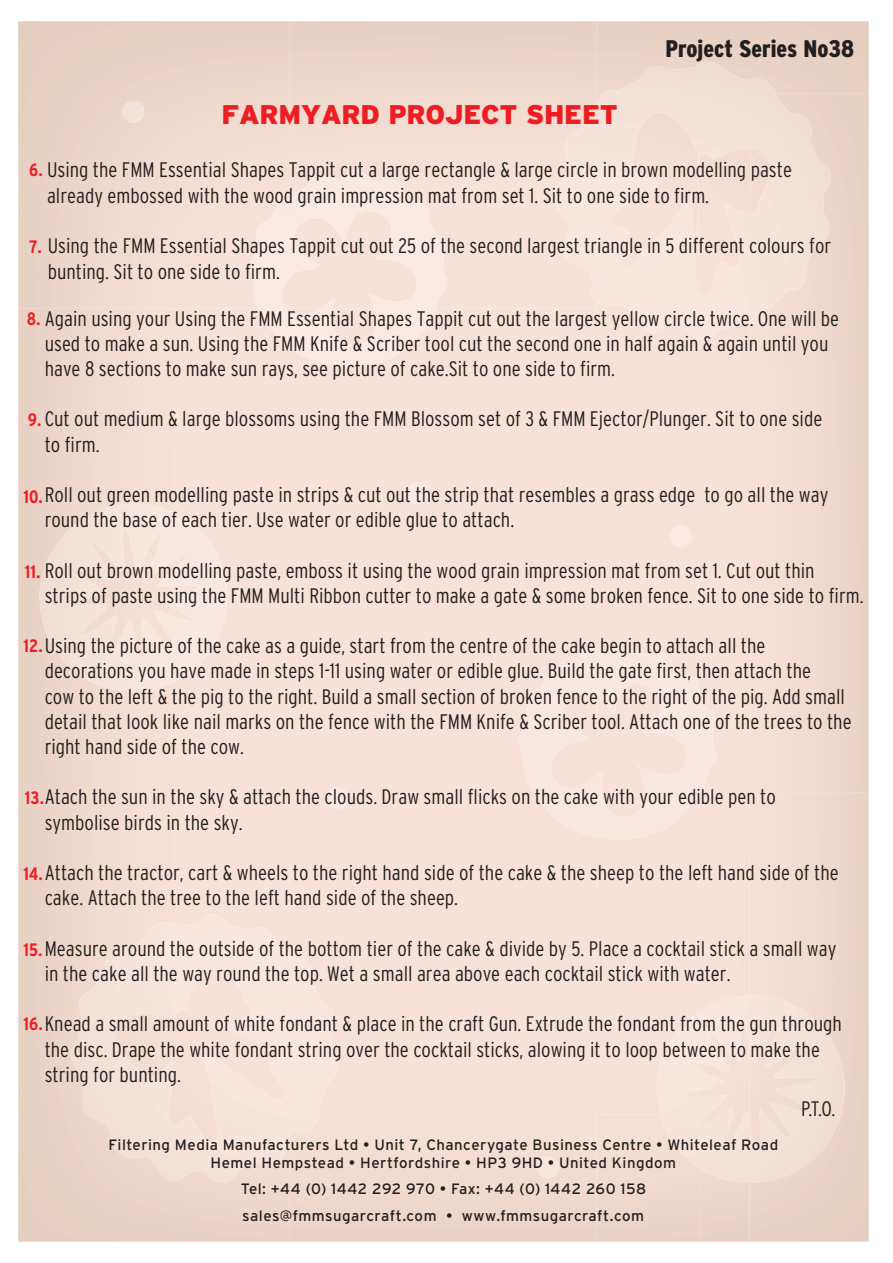
<style>
.page{position:relative;width:893px;height:1263px;background:#fff}
.page>*{position:absolute;margin:0;border:0;box-sizing:border-box;transform-origin:0 0}
.t1{font:900 27px "Interstate";letter-spacing:-.01em;color:#ee1d23}
.t2{font:900 condensed 24px "Interstate";color:#231f20}
.t3{font:300 condensed 21px/25.2px "Interstate";color:#231f20}
.t4{font:700 condensed 18px "Interstate";color:#ee1d23}
.t5{font:15px/18px "Interstate";letter-spacing:.03em;color:#231f20;text-align:center}
</style>
<div class="page">
<div style="left:597px;top:94px;width:152px;height:662px;background:#f8e1d8"></div>
<div style="left:597px;top:756px;width:152px;height:358px;background:#f8e1d8"></div>
<svg style="left:699px;top:1180px;width:50px;height:3px"></svg>
<img style="left:596px;top:21px;width:273px;height:73px">
<img style="left:749px;top:94px;width:120px;height:1148px">
<div style="left:698px;top:148px;width:52px;height:535px;background:#f8e1d7"></div>
<img style="left:553px;top:62px;width:150px;height:240px">
<div style="left:519px;top:644px;width:198px;height:195px;background:#f9e7e0"></div>
<img style="left:77px;top:504px;width:57px;height:19px">
<img style="left:70px;top:916px;width:135px;height:196px">
<img style="left:656px;top:995px;width:95px;height:185px">
<img style="left:249px;top:171px;width:101px;height:175px">
<img style="left:670px;top:526px;width:22px;height:21px;border-radius:11px">
<p class="t1" style="left:222px;top:99px;width:398px">FARMYARD PROJECT SHEET</p>
<p class="t2" style="left:665px;top:36px;width:190px">Project Series No38</p>
<p class="t3" style="left:47px;top:157px;width:746px">Using the FMM Essential Shapes Tappit cut a large rectangle &amp; large circle in brown modelling paste already embossed with the wood grain impression mat from set 1. Sit to one side to firm.</p>
<p class="t4" style="left:29px;top:160px;width:15px">6.</p>
<p class="t3" style="left:48px;top:233px;width:785px">Using the FMM Essential Shapes Tappit cut out 25 of the second largest triangle in 5 different colours for bunting. Sit to one side to firm.</p>
<p class="t3" style="left:45px;top:305px;width:796px">Again using your Using the FMM Essential Shapes Tappit cut out the largest yellow circle twice. One will be used to make a sun. Using the FMM Knife &amp; Scriber tool cut the second one in half again &amp; again until you have 8 sections to make sun rays, see picture of cake.Sit to one side to firm.</p>
<p class="t3" style="left:45px;top:406px;width:779px">Cut out medium &amp; large blossoms using the FMM Blossom set of 3 &amp; FMM Ejector/Plunger. Sit to one side to firm.</p>
<p class="t3" style="left:45px;top:482px;width:785px">Roll out green modelling paste in strips &amp; cut out the strip that resembles a grass edge to go all the way round the base of each tier. Use water or edible glue to attach.</p>
<p class="t3" style="left:45px;top:557px;width:820px">Roll out brown modelling paste, emboss it using the wood grain impression mat from set 1. Cut out thin<br>strips of paste using the FMM Multi Ribbon cutter to make a gate &amp; some broken fence. Sit to one side to firm.</p>
<p class="t3" style="left:45px;top:633px;width:808px">Using the picture of the cake as a guide, start from the centre of the cake begin to attach all the decorations you have made in steps 1-11 using water or edible glue. Build the gate first, then attach the<br>cow to the left &amp; the pig to the right. Build a small section of broken fence to the right of the pig. Add small detail that look like nail marks on the fence with the FMM Knife &amp; Scriber tool. Attach one of the trees to the right hand side of the cow.</p>
<p class="t3" style="left:45px;top:784px;width:733px">Atach the sun in the sky &amp; attach the clouds. Draw small flicks on the cake with your edible pen to symbolise birds in the sky.</p>
<p class="t3" style="left:45px;top:860px;width:795px">Attach the tractor, cart &amp; wheels to the right hand side of the cake &amp; the sheep to the left hand side of the cake. Attach the tree to the left hand side of the sheep.</p>
<p class="t3" style="left:45px;top:935px;width:793px">Measure around the outside of the bottom tier of the cake &amp; divide by 5. Place a cocktail stick a small way in the cake all the way round the top. Wet a small area above each cocktail stick with water.</p>
<p class="t3" style="left:45px;top:1011px;width:799px">Knead a small amount of white fondant &amp; place in the craft Gun. Extrude the fondant from the gun through the disc. Drape the white fondant string over the cocktail sticks, alowing it to loop between to make the string for bunting.</p>
<p class="t4" style="left:29px;top:237px;width:14px">7.</p>
<p class="t4" style="left:27px;top:308px;width:15px">8.</p>
<p class="t4" style="left:28px;top:410px;width:15px">9.</p>
<p class="t4" style="left:23px;top:486px;width:21px">10.</p>
<p class="t4" style="left:25px;top:561px;width:17px">11.</p>
<p class="t4" style="left:23px;top:636px;width:21px">12.</p>
<p class="t4" style="left:25px;top:788px;width:21px">13.</p>
<p class="t4" style="left:23px;top:863px;width:21px">14.</p>
<p class="t4" style="left:23px;top:939px;width:21px">15.</p>
<p class="t4" style="left:23px;top:1014px;width:21px">16.</p>
<p class="t5" style="left:108px;top:1135px;width:671px">Filtering Media Manufacturers Ltd • Unit 7, Chancerygate Business Centre • Whiteleaf Road<br>Hemel Hempstead • Hertfordshire • HP3 9HD • United Kingdom</p>
<p class="t5" style="left:241px;top:1175px;width:407px;line-height:26.5px;text-align:left">Tel: +44 (0) 1442 292 970 • Fax: +44 (0) 1442 260 158 sales@fmmsugarcraft.com • www.fmmsugarcraft.com</p>
<p class="t3" style="left:801px;top:1096px;width:36px">P.T.O.</p>
</div>
